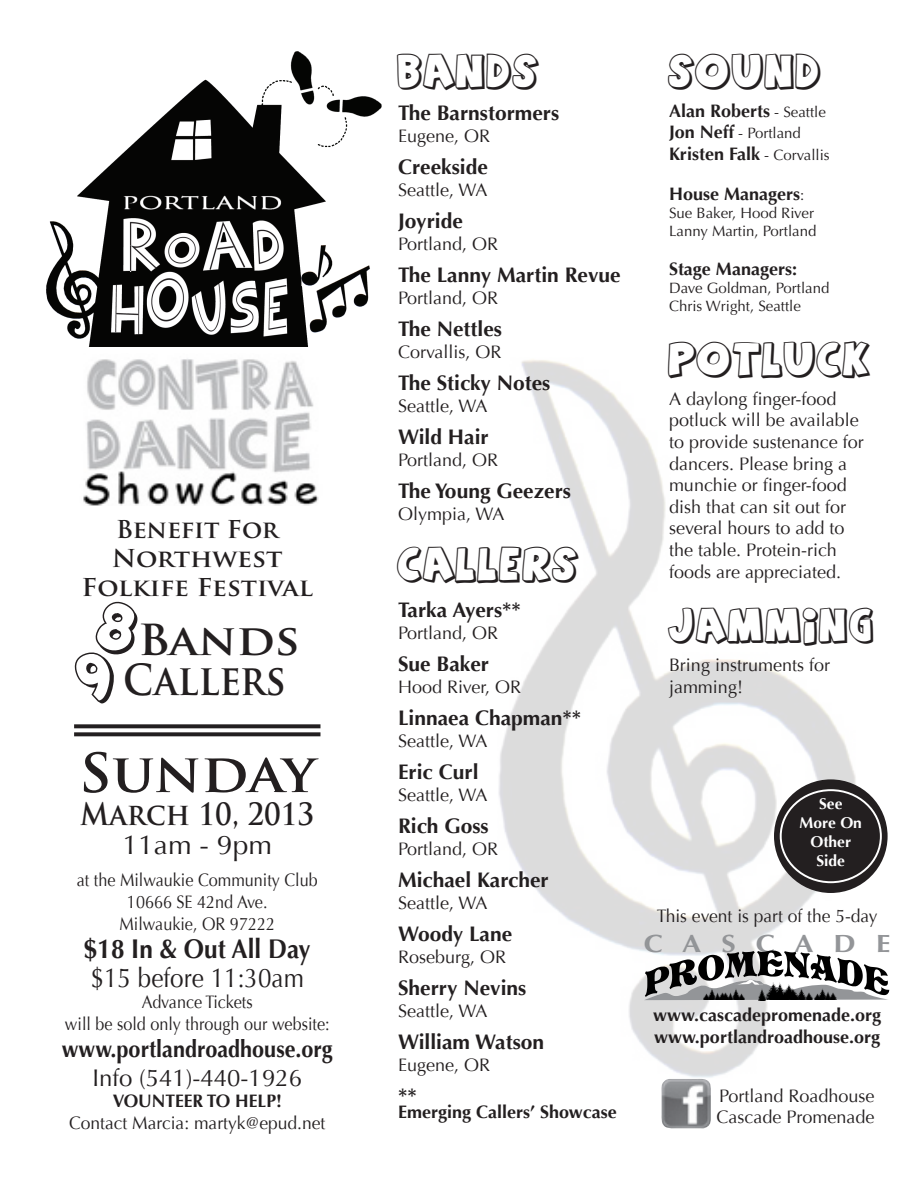
<style>
.page{position:relative;width:918px;height:1188px;background:#fff}
.page>*{position:absolute;margin:0;border:0;box-sizing:border-box;transform-origin:0 0}
.t1{font:700 52.5px "Trajan Pro";color:#231f20;scale:1.08 1}
.t2{font:700 41.7px/40.2px "Trajan Pro";color:#231f20;text-align:center;scale:1.1 1}
.t3{font:33px "Agent Orange";color:#231f20}
.t4{font:700 30px "Trajan Pro";color:#231f20;scale:.93 1}
.t5{font:27px "Optima";color:#231f20;scale:.9 1}
.t6{font:700 27px "Optima";color:#231f20;scale:.9 1}
.t7{font:27px "Optima";color:#231f20;scale:1.05 1}
.t8{font:700 24.9px "Optima";letter-spacing:.7em;color:#939598;scale:1.15 1}
.t9{font:700 24px/28.8px "Trajan Pro";color:#231f20;text-align:center}
.t10{font:700 24px "Optima";color:#231f20;scale:.9 1}
.t11{font:24px "Optima";color:#231f20}
.t12{font:700 21px "Optima";color:#231f20}
.t13{font:18px/21.6px "Optima";color:#231f20}
.t14{font:700 18px/21.6px "Optima";color:#231f20}
.t15{font:18px/21.6px "Optima";color:#231f20;text-align:center;scale:.9 1}
.t16{font:700 15.6px/18.8px "Optima";color:#fff;text-align:center}
.t17{font:15px/18px "Optima";color:#231f20}
.s1{font-weight:400;font-size:15px}
.s2{font-weight:700;font-size:18px}
</style>
<div class="page">
<img style="left:499px;top:360px;width:357px;height:718px">
<img style="left:46px;top:52px;width:335px;height:294px">
<svg style="left:74px;top:724px;width:246px;height:4px"></svg>
<svg style="left:74px;top:732px;width:246px;height:4px"></svg>
<img style="left:83px;top:359px;width:236px;height:147px">
<svg style="left:644px;top:950px;width:246px;height:50px"></svg>
<img style="left:661px;top:1079px;width:50px;height:50px">
<div style="left:774px;top:779px;width:114px;height:114px;background:#231f20;border-radius:50%"></div>
<div style="left:780px;top:789px;width:102px;height:94px;border:2px solid #fff;border-radius:50%"></div>
<h3 class="t9" style="left:82px;top:516px;width:233px">Benefit For<br>Northwest<br>Folkife Festival</h3>
<h2 class="t2" style="left:123px;top:620px;width:162px">Bands<br>Callers</h2>
<h1 class="t1" style="left:79px;top:740px;width:221px">Sunday</h1>
<h3 class="t4" style="left:80px;top:795px;width:253px">March 10, 2013</h3>
<h3 class="t7" style="left:122px;top:829px;width:144px">11am - 9pm</h3>
<p class="t15" style="left:77px;top:870px;width:269px">at the Milwaukie Community Club<br>10666 SE 42nd Ave.<br>Milwaukie, OR 97222</p>
<h3 class="t6" style="left:84px;top:933px;width:253px">$18 In &amp; Out All Day</h3>
<h3 class="t5" style="left:91px;top:962px;width:239px">$15 before 11:30am</h3>
<p class="t15" style="left:65px;top:991px;width:296px">Advance Tickets<br>will be sold only through our website:</p>
<h3 class="t10" style="left:62px;top:1035px;width:303px">www.portlandroadhouse.org</h3>
<h3 class="t11" style="left:93px;top:1063px;width:211px">Info (541)-440-1926</h3>
<p class="t14" style="left:113px;top:1090px;width:171px">VOUNTEER TO HELP!</p>
<p class="t13" style="left:69px;top:1112px;width:258px">Contact Marcia: martyk@epud.net</p>
<h3 class="t3" style="left:398px;top:54px;width:144px">BANDS</h3>
<p class="t12" style="left:398px;top:101px;width:163px">The Barnstormers</p>
<p class="t13" style="left:398px;top:125px;width:94px">Eugene, OR</p>
<p class="t12" style="left:398px;top:155px;width:91px">Creekside</p>
<p class="t13" style="left:398px;top:179px;width:91px">Seattle, WA</p>
<p class="t12" style="left:398px;top:209px;width:66px">Joyride</p>
<p class="t13" style="left:398px;top:233px;width:102px">Portland, OR</p>
<p class="t12" style="left:398px;top:263px;width:224px">The Lanny Martin Revue</p>
<p class="t13" style="left:398px;top:287px;width:102px">Portland, OR</p>
<p class="t12" style="left:398px;top:317px;width:106px">The Nettles</p>
<p class="t13" style="left:398px;top:341px;width:105px">Corvallis, OR</p>
<p class="t12" style="left:398px;top:371px;width:154px">The Sticky Notes</p>
<p class="t13" style="left:398px;top:395px;width:91px">Seattle, WA</p>
<p class="t12" style="left:398px;top:425px;width:92px">Wild Hair</p>
<p class="t13" style="left:398px;top:449px;width:102px">Portland, OR</p>
<p class="t12" style="left:398px;top:479px;width:174px">The Young Geezers</p>
<p class="t13" style="left:398px;top:503px;width:108px">Olympia, WA</p>
<h3 class="t3" style="left:398px;top:547px;width:184px">CALLERS</h3>
<p class="t12" style="left:398px;top:598px;width:124px">Tarka Ayers**</p>
<p class="t13" style="left:398px;top:622px;width:102px">Portland, OR</p>
<p class="t12" style="left:398px;top:652px;width:93px">Sue Baker</p>
<p class="t13" style="left:398px;top:676px;width:125px">Hood River, OR</p>
<p class="t12" style="left:398px;top:706px;width:185px">Linnaea Chapman**</p>
<p class="t13" style="left:398px;top:730px;width:91px">Seattle, WA</p>
<p class="t12" style="left:398px;top:760px;width:82px">Eric Curl</p>
<p class="t13" style="left:398px;top:784px;width:91px">Seattle, WA</p>
<p class="t12" style="left:398px;top:814px;width:92px">Rich Goss</p>
<p class="t13" style="left:398px;top:838px;width:102px">Portland, OR</p>
<p class="t12" style="left:398px;top:868px;width:152px">Michael Karcher</p>
<p class="t13" style="left:398px;top:892px;width:91px">Seattle, WA</p>
<p class="t12" style="left:398px;top:922px;width:116px">Woody Lane</p>
<p class="t13" style="left:398px;top:946px;width:110px">Roseburg, OR</p>
<p class="t12" style="left:398px;top:976px;width:130px">Sherry Nevins</p>
<p class="t13" style="left:398px;top:1000px;width:91px">Seattle, WA</p>
<p class="t12" style="left:398px;top:1030px;width:148px">William Watson</p>
<p class="t13" style="left:398px;top:1054px;width:94px">Eugene, OR</p>
<p class="t12" style="left:398px;top:1084px;width:20px">**</p>
<p class="t14" style="left:398px;top:1102px;width:220px">Emerging Callers’ Showcase</p>
<h3 class="t3" style="left:669px;top:54px;width:155px">SOUND</h3>
<p class="t14" style="left:669px;top:100px;width:158px">Alan Roberts <span class="s1">- Seattle</span></p>
<p class="t17" style="left:669px;top:125px;width:133px"><span class="s2">Jon Neff</span> - Portland</p>
<p class="t14" style="left:669px;top:143px;width:162px">Kristen Falk <span class="s1">- Corvallis</span></p>
<p class="t14" style="left:669px;top:183px;width:137px">House Managers<span class="s1">:</span></p>
<p class="t17" style="left:669px;top:204px;width:149px">Sue Baker, Hood River<br>Lanny Martin, Portland</p>
<p class="t14" style="left:669px;top:259px;width:130px">Stage Managers:</p>
<p class="t17" style="left:669px;top:279px;width:162px">Dave Goldman, Portland<br>Chris Wright, Seattle</p>
<h3 class="t3" style="left:669px;top:342px;width:205px">POTLUCK</h3>
<p class="t13" style="left:669px;top:388px;width:196px">A daylong finger-food potluck will be available to provide sustenance for dancers. Please bring a munchie or finger-food dish that can sit out for several hours to add to the table. Protein-rich foods are appreciated.</p>
<h3 class="t3" style="left:669px;top:608px;width:208px">JAMMING</h3>
<p class="t13" style="left:669px;top:655px;width:163px">Bring instruments for jamming!</p>
<p class="t16" style="left:800px;top:795px;width:64px">See<br>More On<br>Other<br>Side</p>
<p class="t13" style="left:657px;top:906px;width:222px">This event is part of the 5-day</p>
<h3 class="t8" style="left:644px;top:929px;width:216px">CASCADE</h3>
<p class="t14" style="left:653px;top:1004px;width:229px">www.cascadepromenade.org www.portlandroadhouse.org</p>
<p class="t13" style="left:716px;top:1085px;width:160px;line-height:21px">Portland Roadhouse<br>Cascade Promenade</p>
</div>
